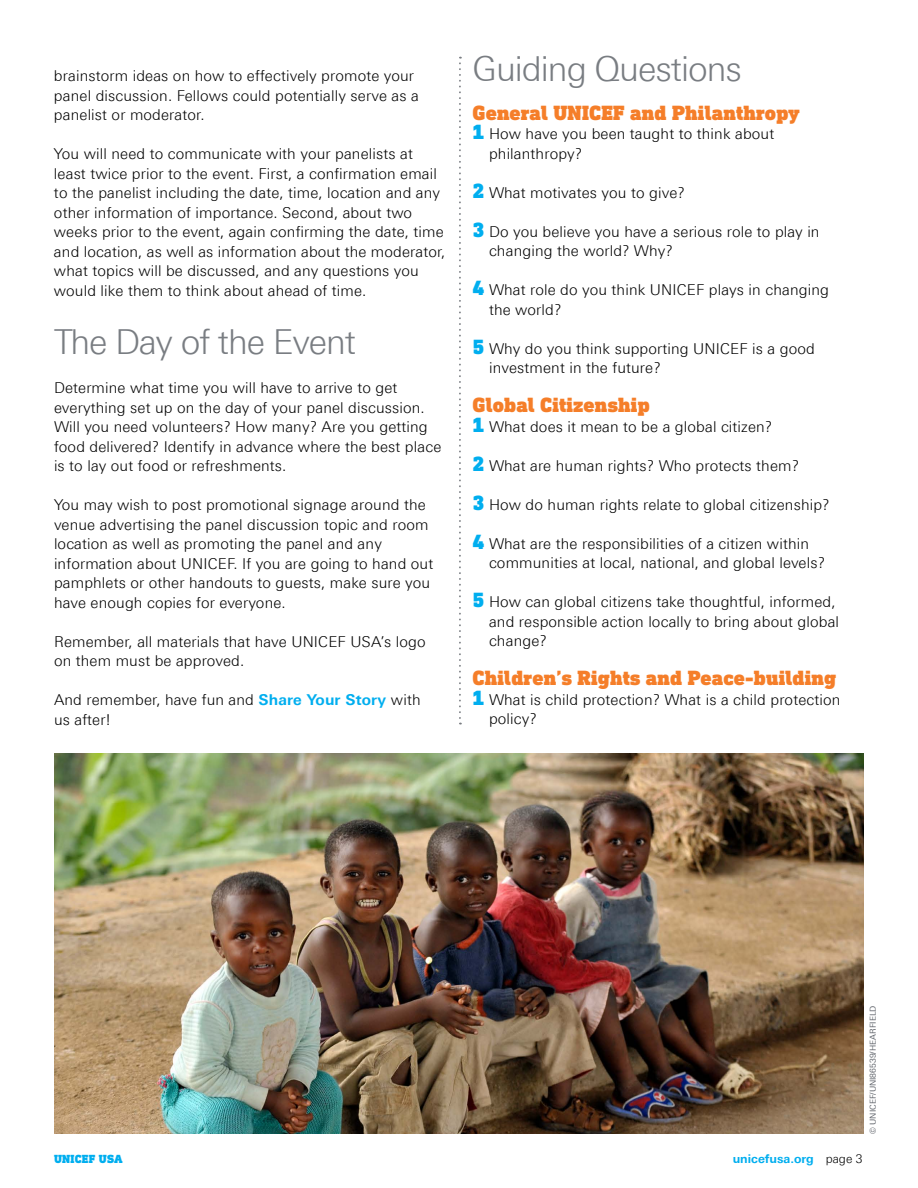
<style>
.page{position:relative;width:918px;height:1188px;background:#fff}
.page>*{position:absolute;margin:0;border:0;box-sizing:border-box;transform-origin:0 0}
.t1{font:300 34.5px "Linotype Univers 330";letter-spacing:-.03em;color:#797d82}
.t2{font:900 21px "DIN Next Slab Pro";letter-spacing:.01em;color:#f57e29}
.t3{font:300 15px/19.5px "Linotype Univers 330";letter-spacing:.01em;color:#000}
.t4{font:700 12px "Linotype Univers 630";color:#00aeef}
.t5{font:900 12px "DIN Next Slab Pro";letter-spacing:.02em;color:#00aeef}
.t6{font:8.25px "Linotype Univers 430";color:#5f636a}
.s1{font-family:"Linotype Univers 630";font-weight:700;color:#00aeef}
.s2{font-family:"DIN Next Slab Pro";font-weight:900;font-size:21px;color:#00aeef}
.s3{font-family:"Linotype Univers 330";font-weight:300;color:#000}
</style>
<div class="page">
<svg style="left:459px;top:57px;width:2px;height:668px"></svg>
<img style="left:54px;top:753px;width:810px;height:381px">
<p class="t3" style="left:54px;top:66px;width:366px">brainstorm ideas on how to effectively promote your panel discussion. Fellows could potentially serve as a panelist or moderator.</p>
<p class="t3" style="left:54px;top:144px;width:393px">You will need to communicate with your panelists at least twice prior to the event. First, a confirmation email to the panelist including the date, time, location and any other information of importance. Second, about two weeks prior to the event, again confirming the date, time and location, as well as information about the moderator, what topics will be discussed, and any questions you would like them to think about ahead of time.</p>
<h1 class="t1" style="left:54px;top:321px;width:304px">The Day of the Event</h1>
<p class="t3" style="left:54px;top:378px;width:389px">Determine what time you will have to arrive to get everything set up on the day of your panel discussion.<br>Will you need volunteers? How many? Are you getting food delivered? Identify in advance where the best place is to lay out food or refreshments.</p>
<p class="t3" style="left:54px;top:495px;width:381px">You may wish to post promotional signage around the venue advertising the panel discussion topic and room location as well as promoting the panel and any information about UNICEF. If you are going to hand out pamphlets or other handouts to guests, make sure you have enough copies for everyone.</p>
<p class="t3" style="left:54px;top:631px;width:373px">Remember, all materials that have UNICEF USA’s logo on them must be approved.</p>
<p class="t3" style="left:54px;top:690px;width:368px">And remember, have fun and <span class="s1">Share Your Story</span> with us after!</p>
<h1 class="t1" style="left:472px;top:48px;width:271px">Guiding Questions</h1>
<h2 class="t2" style="left:472px;top:100px;width:329px">General UNICEF and Philanthropy</h2>
<p class="t3" style="left:489px;top:124px;width:287px;text-indent:-17px"><span class="s2">1</span> How have you been taught to think about philanthropy?</p>
<p class="t3" style="left:472px;top:183px;width:214px"><span class="s2">2</span> What motivates you to give?</p>
<p class="t3" style="left:489px;top:222px;width:332px;text-indent:-17px"><span class="s2">3</span> Do you believe you have a serious role to play in changing the world? Why?</p>
<p class="t3" style="left:489px;top:280px;width:342px;text-indent:-17px"><span class="s2">4</span> What role do you think UNICEF plays in changing the world?</p>
<p class="t3" style="left:489px;top:339px;width:327px;text-indent:-17px"><span class="s2">5</span> Why do you think supporting UNICEF is a good investment in the future?</p>
<h2 class="t2" style="left:472px;top:393px;width:179px">Global Citizenship</h2>
<p class="t3" style="left:472px;top:417px;width:301px"><span class="s2">1</span> What does it mean to be a global citizen?</p>
<p class="t3" style="left:472px;top:456px;width:328px"><span class="s2">2</span> What are human rights? Who protects them?</p>
<p class="t3" style="left:472px;top:495px;width:359px"><span class="s2">3</span> How do human rights relate to global citizenship?</p>
<p class="t3" style="left:489px;top:534px;width:338px;text-indent:-17px"><span class="s2">4</span> What are the responsibilities of a citizen within communities at local, national, and global levels?</p>
<p class="t3" style="left:489px;top:592px;width:352px;text-indent:-17px"><span class="s2">5</span> How can global citizens take thoughtful, informed, and responsible action locally to bring about global change?</p>
<h2 class="t2" style="left:472px;top:666px;width:365px">Children’s Rights and Peace-building</h2>
<p class="t3" style="left:489px;top:690px;width:353px;text-indent:-17px"><span class="s2">1</span> What is child protection? What is a child protection policy?</p>
<p class="t6" style="left:868px;top:1134px;width:130px;rotate:-90deg">© UNICEF/UNI86539/HEARFIELD</p>
<p class="t5" style="left:54px;top:1151px;width:70px">UNICEF USA</p>
<p class="t4" style="left:733px;top:1151px;width:131px">unicefusa.org <span class="s3">page 3</span></p>
</div>
